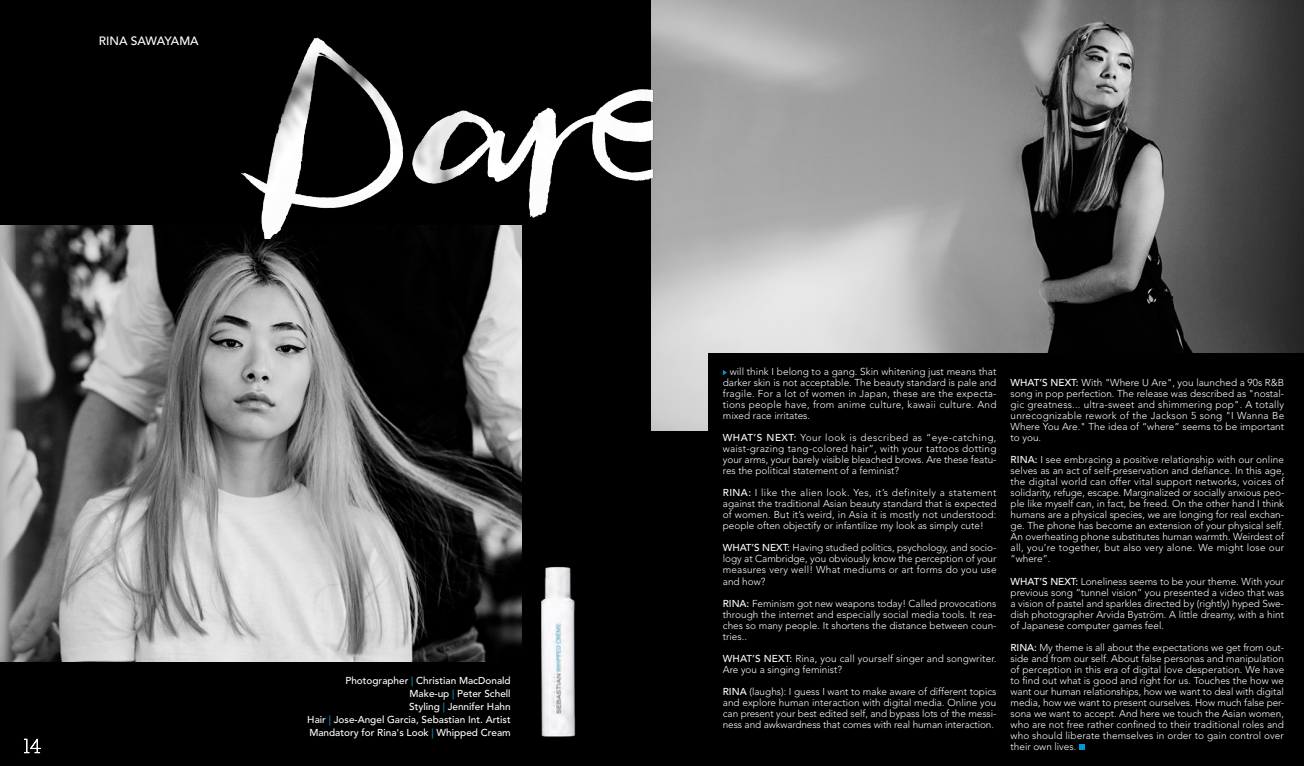
<style>
.page{position:relative;width:1304px;height:766px;background:#fff}
.page>*{position:absolute;margin:0;border:0;box-sizing:border-box;transform-origin:0 0}
.t1{font:500 12px "Avenir LT";color:#fff}
.t2{font:300 10px/11px "Avenir LT";color:#fff;text-align:justify}
.t3{font:500 10px/13px "Avenir LT";color:#fff;text-align:right}
.s1{color:#009acb}
.s2{font-weight:500}
</style>
<div class="page">
<div style="left:0;top:0;width:1304px;height:765px;background:#000"></div>
<img style="left:0;top:225px;width:522px;height:436px">
<img style="left:541px;top:567px;width:34px;height:170px">
<img style="left:652px;top:0;width:652px;height:430px">
<img style="left:219px;top:20px;width:463px;height:218px">
<svg style="left:24px;top:738px;width:17px;height:14px"></svg>
<div style="left:709px;top:353px;width:595px;height:396px;background:#000"></div>
<svg style="left:723px;top:370px;width:4px;height:5px"></svg>
<svg style="left:1079px;top:744px;width:5px;height:5px"></svg>
<p class="t1" style="left:99px;top:34px;width:101px">RINA SAWAYAMA</p>
<p class="t3" style="left:307px;top:673px;width:205px">Photographer <span class="s1">|</span> Christian MacDonald Make-up <span class="s1">|</span> Peter Schell<br>Styling <span class="s1">|</span> Jennifer Hahn<br>Hair <span class="s1">|</span> Jose-Angel Garcia, Sebastian Int. Artist Mandatory for Rina's Look <span class="s1">|</span> Whipped Cream</p>
<p class="t2" style="left:723px;top:366px;width:275px;text-indent:7px">will think I belong to a gang. Skin whitening just means that darker skin is not acceptable. The beauty standard is pale and fragile. For a lot of women in Japan, these are the expecta&shy;tions people have, from anime culture, kawaii culture. And mixed race irritates.</p>
<p class="t2" style="left:723px;top:432px;width:275px"><span class="s2">WHAT’S NEXT:</span> Your look is described as “eye-catching, waist-grazing tang-colored hair”, with your tattoos dotting your arms, your barely visible bleached brows. Are these featu&shy;res the political statement of a feminist?</p>
<p class="t2" style="left:723px;top:487px;width:275px"><span class="s2">RINA:</span> I like the alien look. Yes, it’s definitely a statement against the traditional Asian beauty standard that is expected of women. But it’s weird, in Asia it is mostly not understood: people often objectify or infantilize my look as simply cute!</p>
<p class="t2" style="left:723px;top:542px;width:275px"><span class="s2">WHAT’S NEXT:</span> Having studied politics, psychology, and socio&shy;logy at Cambridge, you obviously know the perception of your measures very well! What mediums or art forms do you use and how?</p>
<p class="t2" style="left:723px;top:597px;width:275px"><span class="s2">RINA:</span> Feminism got new weapons today! Called provocations through the internet and especially social media tools. It rea&shy;ches so many people. It shortens the distance between coun&shy;tries..</p>
<p class="t2" style="left:723px;top:652px;width:275px"><span class="s2">WHAT’S NEXT:</span> Rina, you call yourself singer and songwriter.<br>Are you a singing feminist?</p>
<p class="t2" style="left:723px;top:685px;width:275px"><span class="s2">RINA</span> (laughs): I guess I want to make aware of different topics and explore human interaction with digital media. Online you can present your best edited self, and bypass lots of the messi&shy;ness and awkwardness that comes with real human interaction.</p>
<p class="t2" style="left:1011px;top:377px;width:275px"><span class="s2">WHAT’S NEXT:</span> With "Where U Are", you launched a 90s R&amp;B song in pop perfection. The release was described as "nostal&shy;gic greatness... ultra-sweet and shimmering pop". A totally unrecognizable rework of the Jackson 5 song "I Wanna Be Where You Are." The idea of “where” seems to be important to you.</p>
<p class="t2" style="left:1011px;top:454px;width:275px"><span class="s2">RINA:</span> I see embracing a positive relationship with our online selves as an act of self-preservation and defiance. In this age, the digital world can offer vital support networks, voices of solidarity, refuge, escape. Marginalized or socially anxious peo&shy;ple like myself can, in fact, be freed. On the other hand I think humans are a physical species, we are longing for real exchan&shy;ge. The phone has become an extension of your physical self.<br>An overheating phone substitutes human warmth. Weirdest of all, you’re together, but also very alone. We might lose our “where”.</p>
<p class="t2" style="left:1011px;top:575px;width:275px"><span class="s2">WHAT’S NEXT:</span> Loneliness seems to be your theme. With your previous song “tunnel vision” you presented a video that was a vision of pastel and sparkles directed by (rightly) hyped Swe&shy;dish photographer Arvida Byström. A little dreamy, with a hint of Japanese computer games feel.</p>
<p class="t2" style="left:1011px;top:641px;width:275px"><span class="s2">RINA:</span> My theme is all about the expectations we get from out&shy;side and from our self. About false personas and manipulation of perception in this era of digital love desperation. We have to find out what is good and right for us. Touches the how we want our human relationships, how we want to deal with digital media, how we want to present ourselves. How much false per&shy;sona we want to accept. And here we touch the Asian women, who are not free rather confined to their traditional roles and who should liberate themselves in order to gain control over their own lives.</p>
</div>
